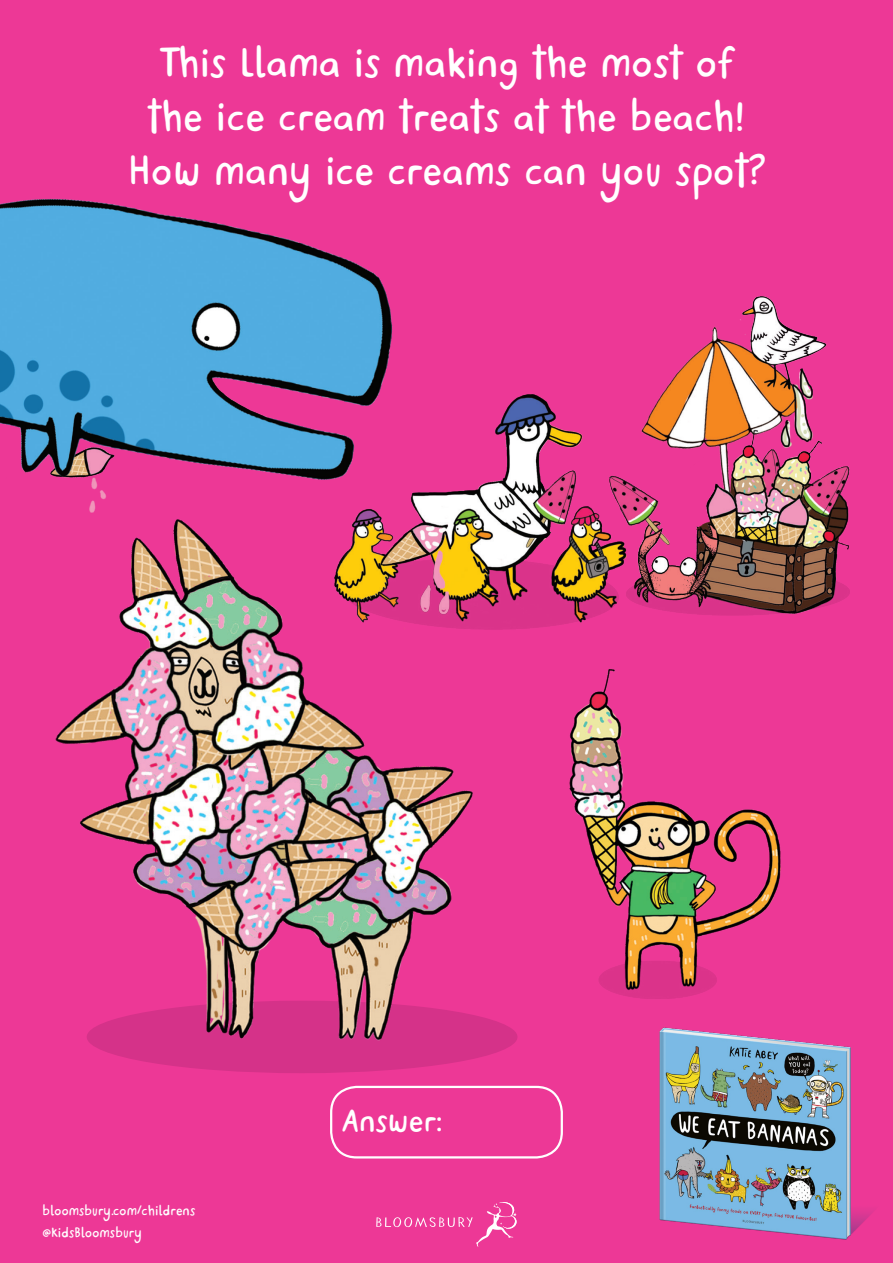
<style>
.page{position:relative;width:893px;height:1263px;background:#ed3896}
.page>*{position:absolute;margin:0;border:0;box-sizing:border-box;transform-origin:0 0}
.t1{font:36px/54px "Katie Abey";color:#fff;text-align:center}
.t2{font:27px "Katie Abey";color:#fff}
.t3{font:12px/22.5px "Katie Abey";color:#fff}
</style>
<div class="page">
<img style="left:55px;top:531px;width:472px;height:564px">
<img style="left:306px;top:296px;width:544px;height:364px">
<img style="left:0;top:198px;width:419px;height:333px">
<img style="left:659px;top:1027px;width:214px;height:213px">
<svg style="left:376px;top:1202px;width:141px;height:45px"></svg>
<img style="left:502px;top:660px;width:279px;height:347px">
<div style="left:330px;top:1086px;width:233px;height:72px;border:2px solid #fff;border-radius:26px"></div>
<p class="t1" style="left:128px;top:37px;width:638px">This Llama is making the most of the ice cream treats at the beach!<br>How many ice creams can you spot?</p>
<p class="t3" style="left:43px;top:1199px;width:154px">bloomsbury.com/childrens @KidsBloomsbury</p>
<p class="t2" style="left:342px;top:1105px;width:102px">Answer:</p>
</div>
